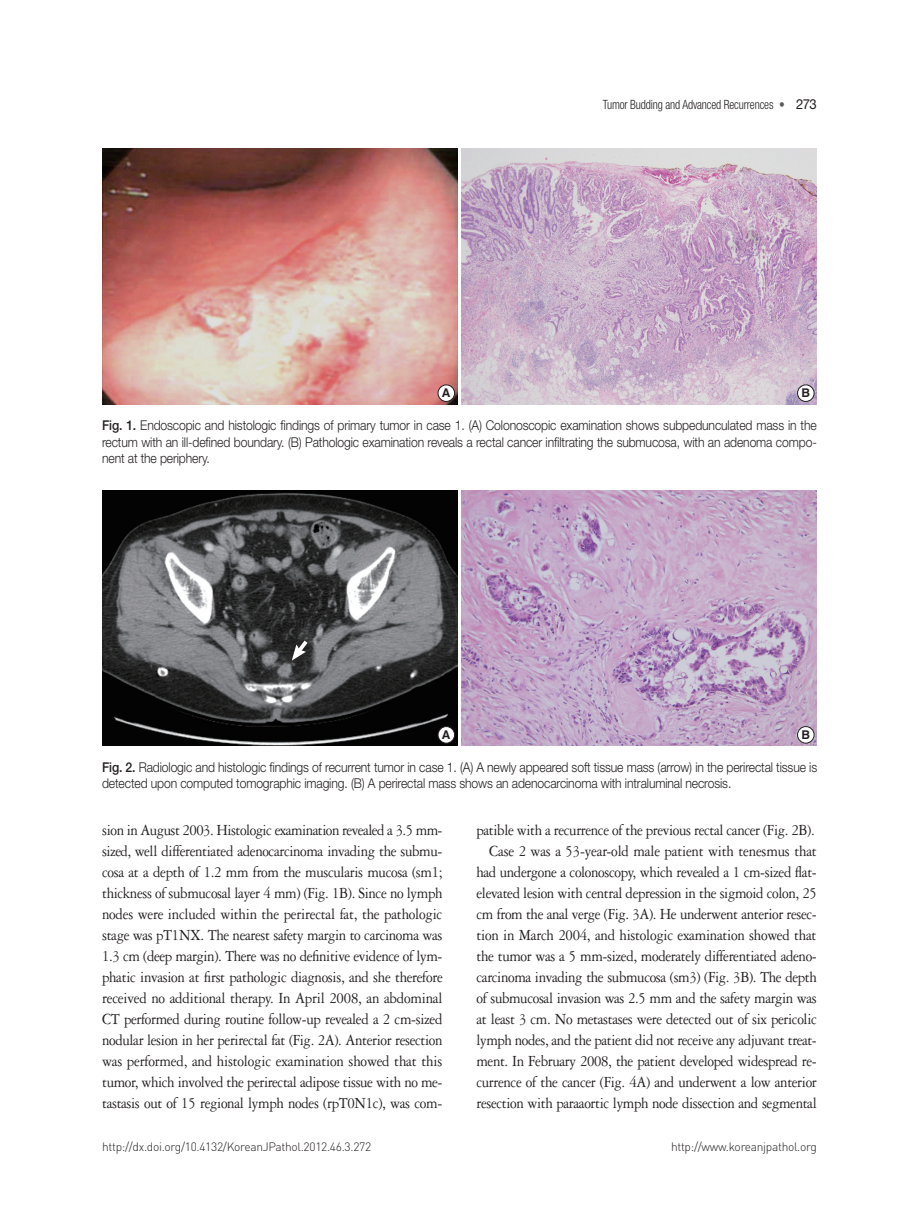
<style>
.page{position:relative;width:919px;height:1217px;background:#fff}
.page>*{position:absolute;margin:0;border:0;box-sizing:border-box;transform-origin:0 0}
.본문_영문{font:16.5px/21px "Garamond 3 LT Std";letter-spacing:-.025em;color:#231f20;text-align:justify;scale:.9 1}
.표_제목__그림_설명{font:300 13.5px/16.2px "Helvetica Neue LT Std";letter-spacing:-.01em;color:#231f20;text-align:justify;scale:.9 1}
.하시라{font:300 condensed 12.75px "Helvetica Neue LT Std";letter-spacing:-.01em;color:#231f20;scale:.9 1}
.t1{font:300 12px "DIN Pro";letter-spacing:-.025em;color:#231f20}
.t2{font:700 12px "Helvetica LT Std";color:#231f20}
.s1{color:#57585a}
.s2{font-weight:400;font-stretch:normal;font-size:13.8px}
.s3{font-weight:500}
</style>
<div class="page">
<img style="left:102px;top:149px;width:355px;height:255px">
<img style="left:461px;top:149px;width:355px;height:255px">
<div style="left:438px;top:385px;width:16px;height:16px;background:#fff;border-radius:50%"></div>
<div style="left:438px;top:384px;width:17px;height:17px;border:1px solid #231f20;border-radius:50%"></div>
<div style="left:797px;top:385px;width:17px;height:16px;background:#fff;border-radius:50%"></div>
<div style="left:797px;top:384px;width:17px;height:17px;border:1px solid #231f20;border-radius:50%"></div>
<img style="left:102px;top:490px;width:355px;height:255px">
<img style="left:461px;top:490px;width:355px;height:255px">
<div style="left:438px;top:726px;width:16px;height:17px;background:#fff;border-radius:50%"></div>
<div style="left:438px;top:726px;width:17px;height:17px;border:1px solid #231f20;border-radius:50%"></div>
<div style="left:797px;top:726px;width:17px;height:17px;background:#fff;border-radius:50%"></div>
<div style="left:797px;top:726px;width:17px;height:17px;border:1px solid #231f20;border-radius:50%"></div>
<svg style="left:291px;top:636px;width:20px;height:24px"></svg>
<p class="하시라" style="left:603px;top:97px;width:239px">Tumor Budding and Advanced Recurrences <span class="s1">•</span> <span class="s2">273</span></p>
<p class="t2" style="left:442px;top:385px;width:10px">A</p>
<p class="t2" style="left:801px;top:385px;width:10px">B</p>
<p class="표_제목__그림_설명" style="left:102px;top:417px;width:795px"><span class="s3">Fig. 1.</span> Endoscopic and histologic findings of primary tumor in case 1. (A) Colonoscopic examination shows subpedunculated mass in the rectum with an ill-defined boundary. (B) Pathologic examination reveals a rectal cancer infiltrating the submucosa, with an adenoma compo&shy;nent at the periphery.</p>
<p class="t2" style="left:442px;top:727px;width:10px">A</p>
<p class="t2" style="left:801px;top:727px;width:10px">B</p>
<p class="표_제목__그림_설명" style="left:102px;top:758px;width:796px"><span class="s3">Fig. 2.</span> Radiologic and histologic findings of recurrent tumor in case 1. (A) A newly appeared soft tissue mass (arrow) in the perirectal tissue is detected upon computed tomographic imaging. (B) A perirectal mass shows an adenocarcinoma with intraluminal necrosis.</p>
<p class="본문_영문" style="left:102px;top:819px;width:380px">sion in August 2003. Histologic examination revealed a 3.5 mm&shy;sized, well differentiated adenocarcinoma invading the submu&shy;cosa at a depth of 1.2 mm from the muscularis mucosa (sm1; thickness of submucosal layer 4 mm) (Fig. 1B). Since no lymph nodes were included within the perirectal fat, the pathologic stage was pT1NX. The nearest safety margin to carcinoma was 1.3 cm (deep margin). There was no definitive evidence of lym&shy;phatic invasion at first pathologic diagnosis, and she therefore received no additional therapy. In April 2008, an abdominal CT performed during routine follow-up revealed a 2 cm-sized nodular lesion in her perirectal fat (Fig. 2A). Anterior resection was performed, and histologic examination showed that this tumor, which involved the perirectal adipose tissue with no me&shy;tastasis out of 15 regional lymph nodes (rpT0N1c), was com-</p>
<p class="본문_영문" style="left:476px;top:819px;width:377px">patible with a recurrence of the previous rectal cancer (Fig. 2B).</p>
<p class="본문_영문" style="left:476px;top:840px;width:379px;text-indent:13px">Case 2 was a 53-year-old male patient with tenesmus that had undergone a colonoscopy, which revealed a 1 cm-sized flat&shy;elevated lesion with central depression in the sigmoid colon, 25 cm from the anal verge (Fig. 3A). He underwent anterior resec&shy;tion in March 2004, and histologic examination showed that the tumor was a 5 mm-sized, moderately differentiated adeno&shy;carcinoma invading the submucosa (sm3) (Fig. 3B). The depth of submucosal invasion was 2.5 mm and the safety margin was at least 3 cm. No metastases were detected out of six pericolic lymph nodes, and the patient did not receive any adjuvant treat&shy;ment. In February 2008, the patient developed widespread re&shy;currence of the cancer (Fig. 4A) and underwent a low anterior resection with paraaortic lymph node dissection and segmental</p>
<p class="t1" style="left:102px;top:1137px;width:270px">http://dx.doi.org/10.4132/KoreanJPathol.2012.46.3.272</p>
<p class="t1" style="left:671px;top:1137px;width:147px">http://www.koreanjpathol.org</p>
</div>
